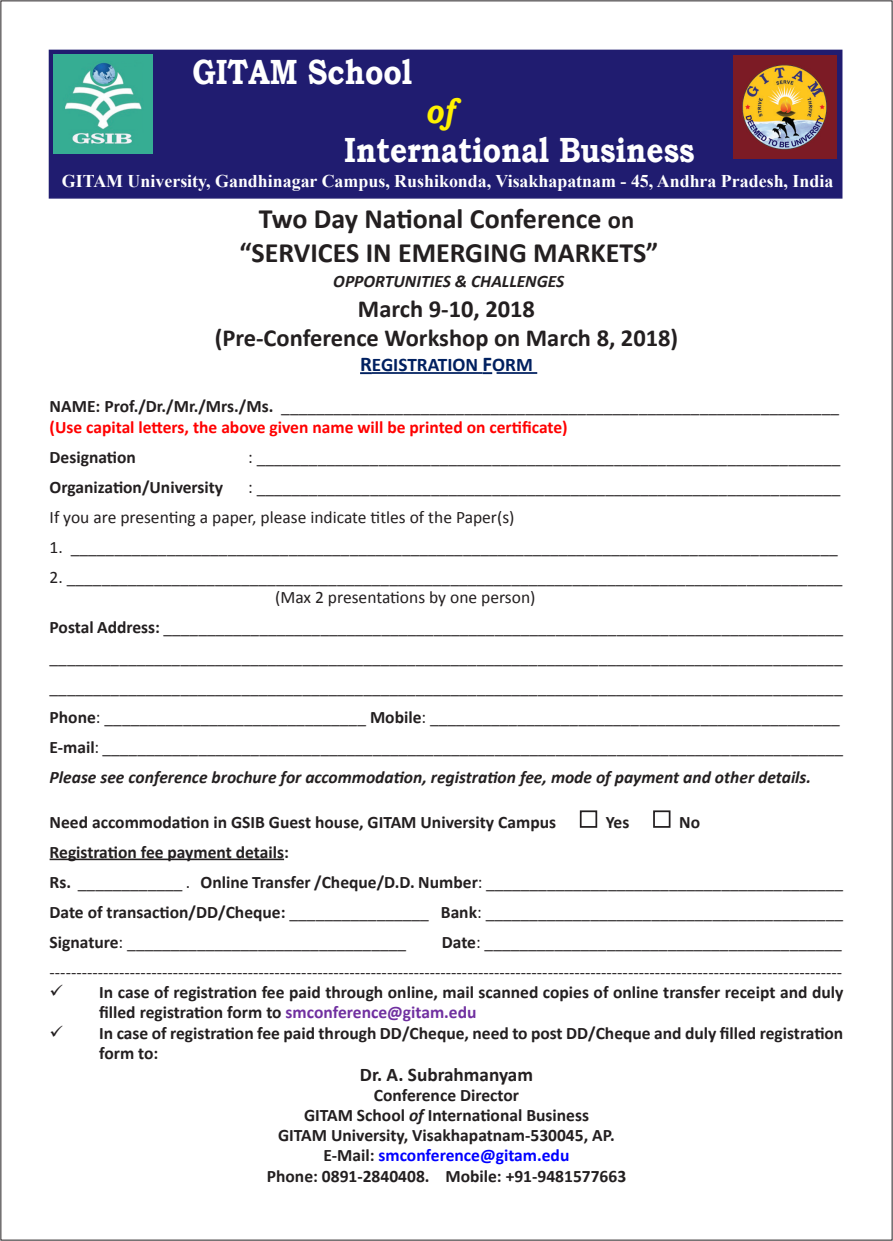
<style>
.page{position:relative;width:893px;height:1241px;background:#fff}
.page>*{position:absolute;margin:0;border:0;box-sizing:border-box;transform-origin:0 0}
.t1{font:700 35px "Bookman Old Style";color:#fff;scale:.85 1}
.t2{font:italic 700 35px "Bookman Old Style";color:#fff101;scale:.85 1}
.Default{font:700 28px "Calibri";color:#231f20}
.t3{font:700 24.5px "Calibri";color:#231f20}
.t4{font:700 19.25px "Calibri";color:#231f20}
.t5{font:700 19.25px "Calibri";color:#002060}
.t6{font:700 17.85px "Times New Roman";color:#fff}
.t7{font:17.5px "Calibri";color:#231f20}
.t8{font:700 17.5px/20.1px "Calibri";color:#231f20}
.Default-2{font:italic 700 17.5px "Calibri";color:#231f20}
.t9{font:700 17.5px "Calibri";color:#f00}
.t10{font:700 17.5px "Calibri";color:#00f}
.s1{font-size:24.5px}
.s2{font-size:21px}
.s3{font-weight:700}
.s4{color:#7030a0}
.s5{font-style:italic}
.s6{color:#231f20}
</style>
<div class="page">
<svg style="left:360px;top:372px;width:12px;height:2px"></svg>
<hr style="left:372px;top:372px;width:111px;height:2px;background:#002060">
<svg style="left:483px;top:372px;width:9px;height:2px"></svg>
<hr style="left:497px;top:372px;width:40px;height:2px;background:#002060">
<hr style="left:50px;top:858px;width:234px;height:2px;background:#231f20">
<div style="left:580px;top:810px;width:17px;height:17px;border:2px solid #231f20"></div>
<div style="left:653px;top:810px;width:17px;height:17px;border:2px solid #231f20"></div>
<div style="left:49px;top:50px;width:793px;height:148px;background:#201c70"></div>
<img style="left:53px;top:54px;width:99px;height:99px">
<img style="left:733px;top:55px;width:103px;height:103px">
<p class="t1" style="left:192px;top:47px;width:260px">GITAM School</p>
<p class="t2" style="left:425px;top:85px;width:37px">of</p>
<p class="t1" style="left:344px;top:125px;width:414px">International Business</p>
<p class="t6" style="left:62px;top:168px;width:773px">GITAM University, Gandhinagar Campus, Rushikonda, Visakhapatnam - 45, Andhra Pradesh, India</p>
<p class="Default" style="left:259px;top:202px;width:377px">Two Day National Conference <span class="s1">on</span></p>
<p class="Default" style="left:239px;top:235px;width:420px">“SERVICES IN EMERGING MARKETS”</p>
<p class="Default-2" style="left:333px;top:270px;width:233px">OPPORTUNITIES &amp; CHALLENGES</p>
<p class="t3" style="left:358px;top:293px;width:179px">March 9-10, 2018</p>
<p class="t3" style="left:215px;top:323px;width:465px">(Pre-Conference Workshop on March 8, 2018)</p>
<p class="t5" style="left:360px;top:353px;width:174px"><span class="s2">R</span>EGISTRATION <span class="s2">F</span>ORM</p>
<p class="t7" style="left:50px;top:396px;width:791px"><span class="s3">NAME: Prof./Dr./Mr./Mrs./Ms.</span> ________________________________________________________________</p>
<p class="t9" style="left:50px;top:416px;width:519px">(Use capital letters, the above given name will be printed on certificate)</p>
<p class="t8" style="left:50px;top:446px;width:88px">Designation</p>
<p class="t7" style="left:248px;top:446px;width:594px">: ___________________________________________________________________</p>
<p class="t8" style="left:50px;top:476px;width:175px">Organization/University</p>
<p class="t7" style="left:248px;top:476px;width:594px">: ___________________________________________________________________</p>
<p class="t7" style="left:50px;top:506px;width:466px">If you are presenting a paper, please indicate titles of the Paper(s)</p>
<p class="t7" style="left:50px;top:536px;width:790px">1. ________________________________________________________________________________________</p>
<p class="t7" style="left:50px;top:566px;width:794px">2. _________________________________________________________________________________________</p>
<p class="t7" style="left:275px;top:586px;width:262px">(Max 2 presentations by one person)</p>
<p class="t7" style="left:50px;top:616px;width:795px"><span class="s3">Postal Address:</span> ______________________________________________________________________________</p>
<p class="t7" style="left:50px;top:646px;width:795px">___________________________________________________________________________________________</p>
<p class="t7" style="left:50px;top:676px;width:795px">___________________________________________________________________________________________</p>
<p class="t7" style="left:50px;top:706px;width:792px"><span class="s3">Phone</span>: ______________________________ <span class="s3">Mobile</span>: _______________________________________________</p>
<p class="t7" style="left:50px;top:736px;width:795px"><span class="s3">E-mail</span>: _____________________________________________________________________________________</p>
<p class="Default-2" style="left:50px;top:766px;width:763px">Please see conference brochure for accommodation, registration fee, mode of payment and other details.</p>
<p class="t8" style="left:50px;top:811px;width:508px">Need accommodation in GSIB Guest house, GITAM University Campus</p>
<p class="t8" style="left:606px;top:811px;width:25px">Yes</p>
<p class="t8" style="left:679px;top:811px;width:22px">No</p>
<p class="t8" style="left:50px;top:841px;width:241px">Registration fee payment details:</p>
<p class="t7" style="left:50px;top:871px;width:795px"><span class="s3">Rs.</span> ____________ . <span class="s3">Online Transfer /Cheque/D.D. Number</span>: _________________________________________</p>
<p class="t7" style="left:50px;top:901px;width:795px"><span class="s3">Date of transaction/DD/Cheque:</span> ________________ <span class="s3">Bank</span>: _________________________________________</p>
<p class="t7" style="left:50px;top:931px;width:358px"><span class="s3">Signature</span>: ________________________________</p>
<p class="t7" style="left:442px;top:931px;width:402px"><span class="s3">Date</span>: _________________________________________</p>
<p class="t7" style="left:50px;top:961px;width:794px">----------------------------------------------------------------------------------------------------------------------------------------------------</p>
<p class="t8" style="left:99px;top:981px;width:746px;text-indent:-50px">✓ In case of registration fee paid through online, mail scanned copies of online transfer receipt and duly filled registration form to <span class="s4">smconference@gitam.edu</span></p>
<p class="t8" style="left:99px;top:1021px;width:746px;text-indent:-50px">✓ In case of registration fee paid through DD/Cheque, need to post DD/Cheque and duly filled registration form to:</p>
<p class="t4" style="left:360px;top:1062px;width:175px">Dr. A. Subrahmanyam</p>
<p class="t8" style="left:374px;top:1084px;width:147px">Conference Director</p>
<p class="t8" style="left:304px;top:1104px;width:286px">GITAM School <span class="s5">of</span> International Business</p>
<p class="t8" style="left:278px;top:1124px;width:338px">GITAM University, Visakhapatnam-530045, AP.</p>
<p class="t10" style="left:324px;top:1144px;width:247px"><span class="s6">E-Mail:</span> smconference@gitam.edu</p>
<p class="t8" style="left:267px;top:1165px;width:361px">Phone: 0891-2840408. Mobile: +91-9481577663</p>
</div>
